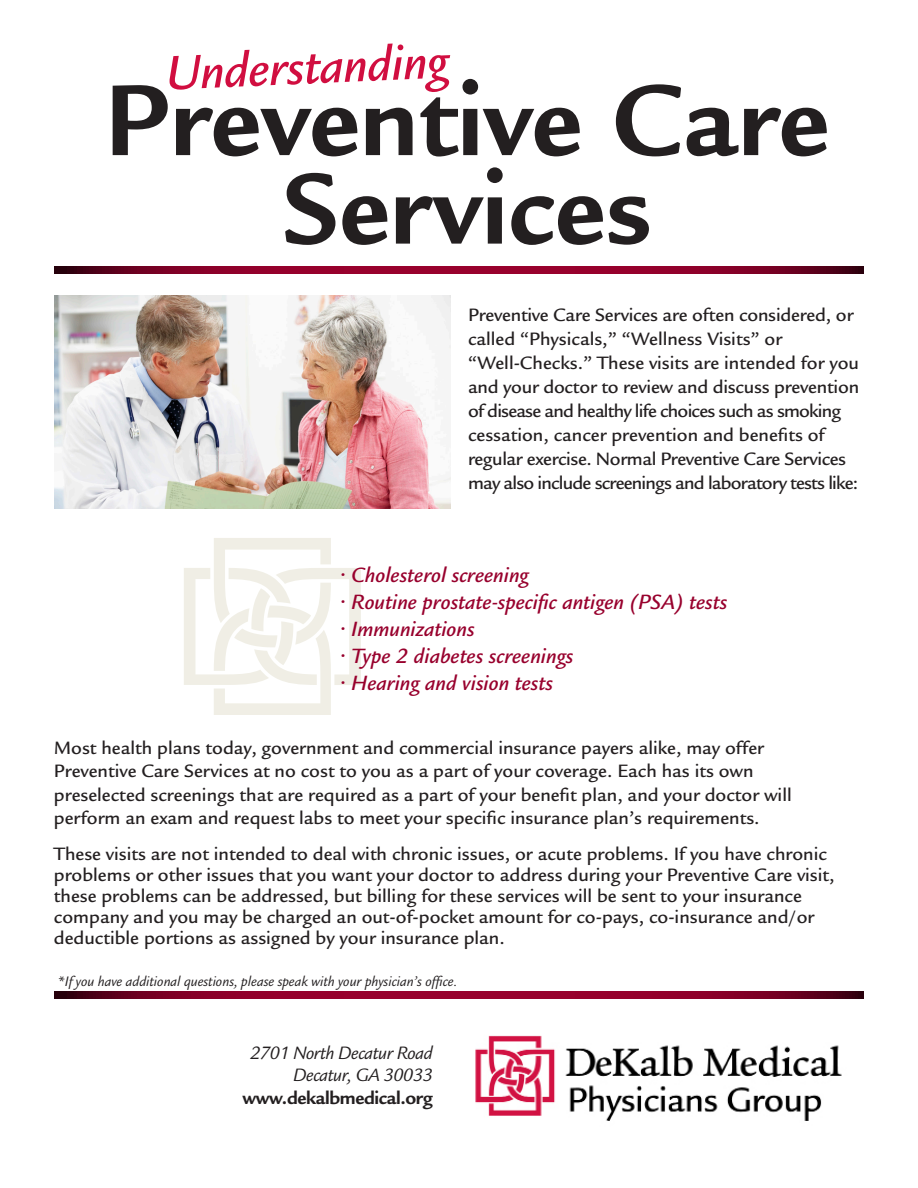
<style>
.page{position:relative;width:918px;height:1188px;background:#fff}
.page>*{position:absolute;margin:0;border:0;box-sizing:border-box;transform-origin:0 0}
.t1{font:700 109.5px/88.5px "Legacy Sans Std";color:#231f20;text-align:center}
.t2{font:italic 500 52.5px "Legacy Sans Std";color:#d10e40}
.t3{font:italic 500 22.5px "Legacy Sans Std";color:#98012d}
.t4{font:500 19.5px/21px "Legacy Sans Std";color:#231f20}
.t5{font:500 19.5px/24px "Legacy Sans Std";letter-spacing:-.02em;color:#231f20}
.t6{font:italic 19.5px/22.5px "Legacy Sans Std";letter-spacing:-.02em;color:#231f20;text-align:right}
.t7{font:italic 15px "Legacy Sans Std";color:#231f20}
.s1{font-weight:700;font-style:normal}
</style>
<div class="page">
<svg style="left:54px;top:992px;width:810px;height:7px;background:#820026"></svg>
<svg style="left:184px;top:538px;width:177px;height:177px"></svg>
<img style="left:54px;top:296px;width:397px;height:213px">
<svg style="left:54px;top:266px;width:810px;height:8px;background:#820026"></svg>
<img style="left:475px;top:1035px;width:367px;height:86px">
<p class="t2" style="left:164px;top:45px;width:285px;rotate:-3deg">Understanding</p>
<p class="t1" style="left:105px;top:77px;width:726px">Preventive Care<br>Services</p>
<p class="t4" style="left:468px;top:303px;width:387px;line-height:24px">Preventive Care Services are often considered, or called “Physicals,” “Wellness Visits” or</p>
<p class="t5" style="left:468px;top:351px;width:393px">“Well-Checks.” These visits are intended for you and your doctor to review and discuss prevention of disease and healthy life choices such as smoking cessation, cancer prevention and benefits of regular exercise. Normal Preventive Care Services may also include screenings and laboratory tests like:</p>
<p class="t3" style="left:339px;top:563px;width:191px">• Cholesterol screening</p>
<p class="t3" style="left:339px;top:590px;width:389px">• Routine prostate-specific antigen (PSA) tests</p>
<p class="t3" style="left:339px;top:617px;width:137px">• Immunizations</p>
<p class="t3" style="left:339px;top:644px;width:236px">• Type 2 diabetes screenings</p>
<p class="t3" style="left:339px;top:671px;width:215px">• Hearing and vision tests</p>
<p class="t4" style="left:54px;top:737px;width:712px">Most health plans today, government and commercial insurance payers alike, may offer</p>
<p class="t4" style="left:54px;top:761px;width:701px">Preventive Care Services at no cost to you as a part of your coverage. Each has its own</p>
<p class="t4" style="left:54px;top:784px;width:739px">preselected screenings that are required as a part of your benefit plan, and your doctor will</p>
<p class="t4" style="left:54px;top:808px;width:707px">perform an exam and request labs to meet your specific insurance plan’s requirements.</p>
<p class="t4" style="left:54px;top:844px;width:782px">These visits are not intended to deal with chronic issues, or acute problems. If you have chronic problems or other issues that you want your doctor to address during your Preventive Care visit, these problems can be addressed, but billing for these services will be sent to your insurance</p>
<p class="t4" style="left:54px;top:907px;width:762px">company and you may be charged an out-of-pocket amount for co-pays, co-insurance and/or</p>
<p class="t4" style="left:54px;top:928px;width:452px">deductible portions as assigned by your insurance plan.</p>
<p class="t7" style="left:57px;top:973px;width:402px">*If you have additional questions, please speak with your physician’s office.</p>
<p class="t6" style="left:242px;top:1042px;width:192px">2701 North Decatur Road<br>Decatur, GA 30033 <span class="s1">www.dekalbmedical.org</span></p>
</div>
